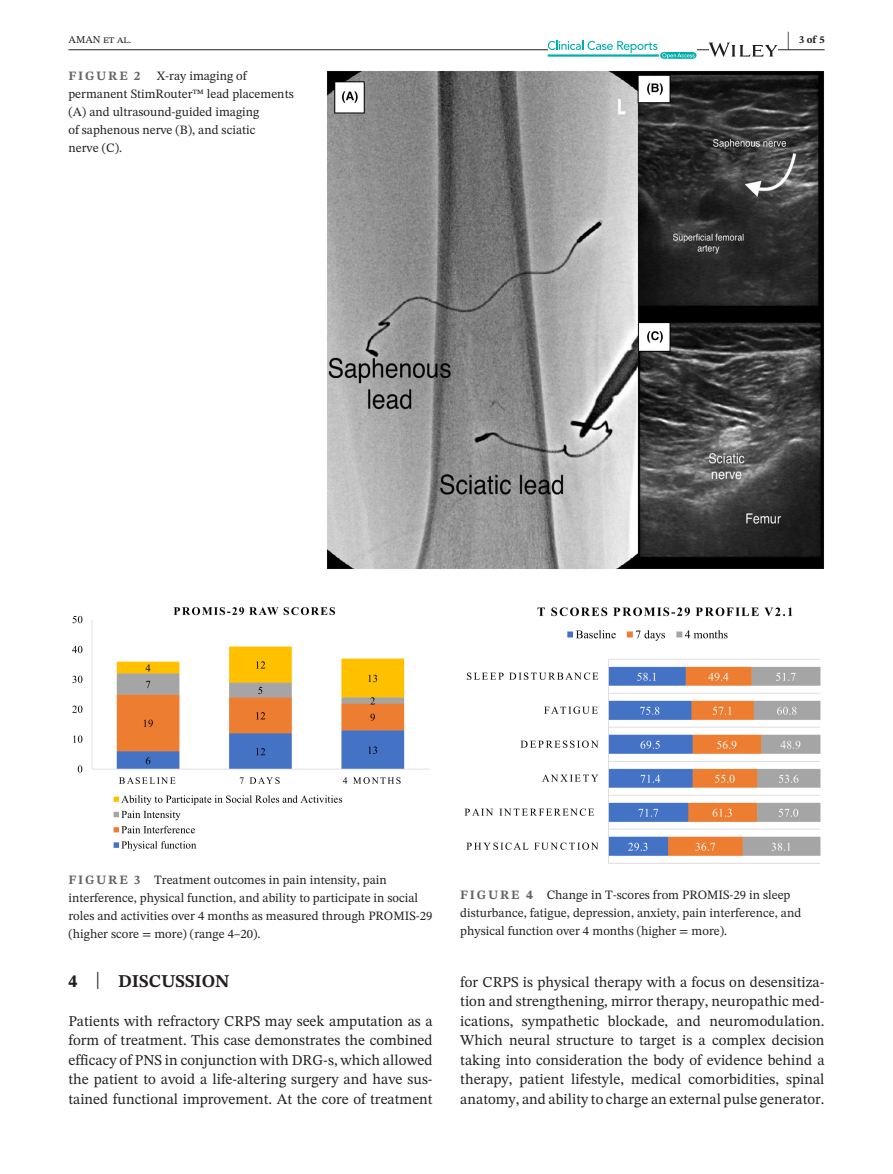
<style>
.page{position:relative;width:893px;height:1174px;background:#fff}
.page>*{position:absolute;margin:0;border:0;box-sizing:border-box;transform-origin:0 0}
.t1{font:700 21px "STIX Two Text";color:#231f20;scale:.42 1}
.t2{font:700 18px "STIX Two Text";color:#231f20}
.t3{font:15px/19.5px "STIX Two Text";color:#231f20;text-align:justify}
.t4{font:12.75px/18px "STIX Two Text";color:#231f20}
.t5{font:700 12.75px "STIX Two Text";letter-spacing:.14em;color:#636366}
.t6{font:10.5px "STIX Two Text";color:#231f20}
.t7{font:700 10.5px "STIX Two Text";color:#231f20}
.s1{font-weight:700;color:#636366}
.s2{font-family:"STIX"}
.s3{font-weight:400;font-size:23.7px}
</style>
<div class="page">
<hr style="left:68px;top:49px;width:756px;height:1px;background:#231f20">
<svg style="left:548px;top:41px;width:148px;height:18px"></svg>
<svg style="left:709px;top:43px;width:68px;height:14px"></svg>
<img style="left:327px;top:71px;width:497px;height:498px">
<img style="left:72px;top:607px;width:357px;height:244px">
<img style="left:464px;top:607px;width:357px;height:257px">
<h1 class="t1" style="left:787px;top:24px;width:8px">|</h1>
<p class="t6" style="left:68px;top:32px;width:64px">AMAN et al.</p>
<p class="t7" style="left:799px;top:32px;width:27px">3 of 5</p>
<p class="t4" style="left:68px;top:66px;width:227px;text-indent:88px">X-ray imaging of permanent StimRouter™ lead placements (A) and ultrasound-guided imaging<br>of saphenous nerve (B), and sciatic<br>nerve (C).</p>
<p class="t5" style="left:68px;top:66px;width:73px">FIGURE 2</p>
<p class="t4" style="left:68px;top:870px;width:365px"><span class="s1">FIGURE 3</span> Treatment outcomes in pain intensity, pain interference, physical function, and ability to participate in social roles and activities over 4 months as measured through PROMIS-29 (higher score <span class="s2">=</span> more) (range 4–20).</p>
<p class="t2" style="left:68px;top:968px;width:163px">4 <span class="s3">|</span> DISCUSSION</p>
<p class="t3" style="left:68px;top:1011px;width:366px">Patients with refractory CRPS may seek amputation as a form of treatment. This case demonstrates the combined efficacy of PNS in conjunction with DRG-s, which allowed the patient to avoid a life-altering surgery and have sus&shy;tained functional improvement. At the core of treatment</p>
<p class="t4" style="left:460px;top:886px;width:342px"><span class="s1">FIGURE 4</span> Change in T-scores from PROMIS-29 in sleep disturbance, fatigue, depression, anxiety, pain interference, and physical function over 4 months (higher <span class="s2">=</span> more).</p>
<p class="t3" style="left:460px;top:972px;width:366px">for CRPS is physical therapy with a focus on desensitiza&shy;tion and strengthening, mirror therapy, neuropathic med&shy;ications, sympathetic blockade, and neuromodulation.<br>Which neural structure to target is a complex decision taking into consideration the body of evidence behind a therapy, patient lifestyle, medical comorbidities, spinal anatomy, and ability to charge an external pulse generator.</p>
</div>
